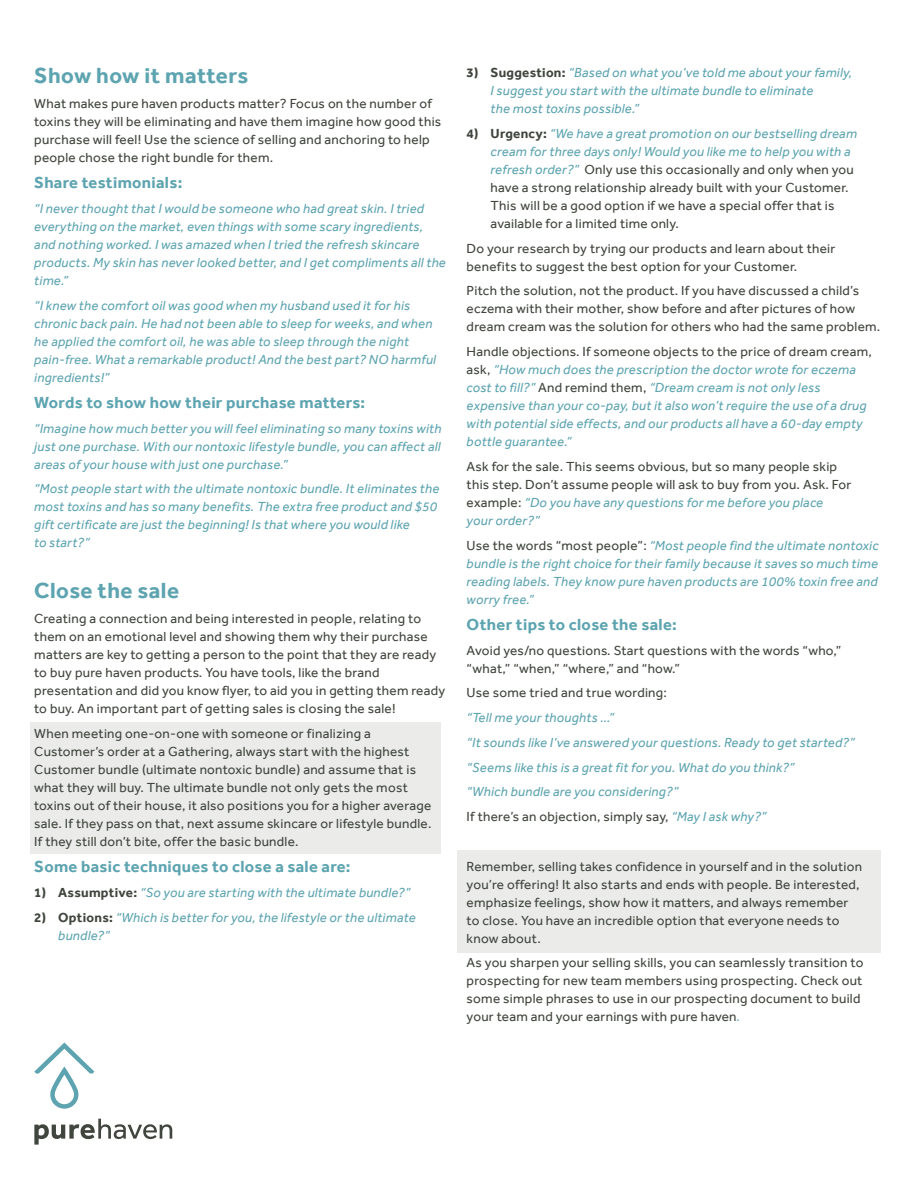
<style>
.page{position:relative;width:918px;height:1188px;background:#fff}
.page>*{position:absolute;margin:0;border:0;box-sizing:border-box;transform-origin:0 0}
.t1{font:700 22.5px "Effra";letter-spacing:.02em;color:#5da4b0}
.t2{font:700 16.5px "Effra";letter-spacing:.02em;color:#5da4b0}
.t3{font:13.5px/18px "Effra";letter-spacing:.02em;color:#40453d}
.t4{font:italic 13.5px/18px "Effra";letter-spacing:.02em;color:#5da4b0}
.s1{font-weight:700;font-style:normal;color:#40453d}
.s2{font-weight:700}
.s3{font-style:italic;color:#5da4b0}
.s4{font-style:normal;color:#40453d}
</style>
<div class="page">
<div style="left:458px;top:850px;width:423px;height:103px;background:#ebecea"></div>
<div style="left:30px;top:722px;width:411px;height:132px;background:#ebecea"></div>
<svg style="left:34px;top:1043px;width:60px;height:66px"></svg>
<svg style="left:34px;top:1119px;width:138px;height:26px"></svg>
<p class="t1" style="left:34px;top:62px;width:215px">Show how it matters</p>
<p class="t3" style="left:34px;top:94px;width:409px">What makes pure haven products matter? Focus on the number of toxins they will be eliminating and have them imagine how good this purchase will feel! Use the science of selling and anchoring to help people chose the right bundle for them.</p>
<p class="t2" style="left:34px;top:173px;width:150px">Share testimonials:</p>
<p class="t4" style="left:34px;top:199px;width:413px">“I never thought that I would be someone who had great skin. I tried everything on the market, even things with some scary ingredients, and nothing worked. I was amazed when I tried the refresh skincare products. My skin has never looked better, and I get compliments all the time.”</p>
<p class="t4" style="left:34px;top:296px;width:403px">“I knew the comfort oil was good when my husband used it for his chronic back pain. He had not been able to sleep for weeks, and when he applied the comfort oil, he was able to sleep through the night pain-free. What a remarkable product! And the best part? NO harmful ingredients!”</p>
<p class="t2" style="left:34px;top:392px;width:333px">Words to show how their purchase matters:</p>
<p class="t4" style="left:34px;top:419px;width:409px;text-align:justify">“Imagine how much better you will feel eliminating so many toxins with just one purchase. With our nontoxic lifestyle bundle, you can affect all areas of your house with just one purchase.”</p>
<p class="t4" style="left:34px;top:480px;width:407px">“Most people start with the ultimate nontoxic bundle. It eliminates the most toxins and has so many benefits. The extra free product and $50 gift certificate are just the beginning! Is that where you would like<br>to start?”</p>
<p class="t1" style="left:34px;top:577px;width:146px">Close the sale</p>
<p class="t3" style="left:34px;top:609px;width:413px">Creating a connection and being interested in people, relating to them on an emotional level and showing them why their purchase matters are key to getting a person to the point that they are ready to buy pure haven products. You have tools, like the brand presentation and did you know flyer, to aid you in getting them ready to buy. An important part of getting sales is closing the sale!</p>
<p class="t3" style="left:34px;top:724px;width:399px">When meeting one-on-one with someone or finalizing a Customer’s order at a Gathering, always start with the highest Customer bundle (ultimate nontoxic bundle) and assume that is what they will buy. The ultimate bundle not only gets the most toxins out of their house, it also positions you for a higher average sale. If they pass on that, next assume skincare or lifestyle bundle.<br>If they still don’t bite, offer the basic bundle.</p>
<p class="t2" style="left:34px;top:857px;width:318px">Some basic techniques to close a sale are:</p>
<p class="t4" style="left:34px;top:883px;width:378px"><span class="s1">1) Assumptive:</span> “So you are starting with the ultimate bundle?”</p>
<p class="t4" style="left:58px;top:908px;width:359px;text-indent:-24px"><span class="s1">2) Options:</span> “Which is better for you, the lifestyle or the ultimate bundle?”</p>
<p class="t4" style="left:491px;top:63px;width:363px;text-indent:-24px"><span class="s1">3) Suggestion:</span> “Based on what you’ve told me about your family,<br>I suggest you start with the ultimate bundle to eliminate<br>the most toxins possible.”</p>
<p class="t3" style="left:491px;top:124px;width:368px;text-indent:-24px"><span class="s2">4) Urgency:</span> <span class="s3">“We have a great promotion on our bestselling dream cream for three days only! Would you like me to help you with a refresh order?”</span> Only use this occasionally and only when you have a strong relationship already built with your Customer.<br>This will be a good option if we have a special offer that is available for a limited time only.</p>
<p class="t3" style="left:467px;top:239px;width:370px">Do your research by trying our products and learn about their benefits to suggest the best option for your Customer.</p>
<p class="t3" style="left:467px;top:282px;width:415px">Pitch the solution, not the product. If you have discussed a child’s eczema with their mother, show before and after pictures of how dream cream was the solution for others who had the same problem.</p>
<p class="t4" style="left:467px;top:342px;width:407px"><span class="s4">Handle objections. If someone objects to the price of dream cream, ask,</span> “How much does the prescription the doctor wrote for eczema cost to fill?” <span class="s4">And remind them,</span> “Dream cream is not only less expensive than your co-pay, but it also won’t require the use of a drug with potential side effects, and our products all have a 60-day empty bottle guarantee.”</p>
<p class="t3" style="left:467px;top:457px;width:386px">Ask for the sale. This seems obvious, but so many people skip this step. Don’t assume people will ask to buy from you. Ask. For example: <span class="s3">“Do you have any questions for me before you place your order?”</span></p>
<p class="t4" style="left:467px;top:536px;width:414px;text-align:justify"><span class="s4">Use the words “most people”:</span> “Most people find the ultimate nontoxic bundle is the right choice for their family because it saves so much time reading labels. They know pure haven products are 100% toxin free and worry free.”</p>
<p class="t2" style="left:467px;top:614px;width:212px">Other tips to close the sale:</p>
<p class="t3" style="left:467px;top:641px;width:376px">Avoid yes/no questions. Start questions with the words “who,” “what,” “when,” “where,” and “how.”</p>
<p class="t3" style="left:467px;top:684px;width:202px">Use some tried and true wording:</p>
<p class="t4" style="left:467px;top:708px;width:149px">“Tell me your thoughts …”</p>
<p class="t4" style="left:467px;top:733px;width:390px">“It sounds like I’ve answered your questions. Ready to get started?”</p>
<p class="t4" style="left:467px;top:758px;width:329px">“Seems like this is a great fit for you. What do you think?”</p>
<p class="t4" style="left:467px;top:783px;width:213px">“Which bundle are you considering?”</p>
<p class="t3" style="left:467px;top:807px;width:301px">If there’s an objection, simply say, <span class="s3">“May I ask why?”</span></p>
<p class="t3" style="left:467px;top:857px;width:397px">Remember, selling takes confidence in yourself and in the solution you’re offering! It also starts and ends with people. Be interested, emphasize feelings, show how it matters, and always remember to close. You have an incredible option that everyone needs to know about.</p>
<p class="t3" style="left:467px;top:954px;width:398px">As you sharpen your selling skills, you can seamlessly transition to prospecting for new team members using prospecting. Check out some simple phrases to use in our prospecting document to build your team and your earnings with pure haven<span class="s3">.</span></p>
</div>
